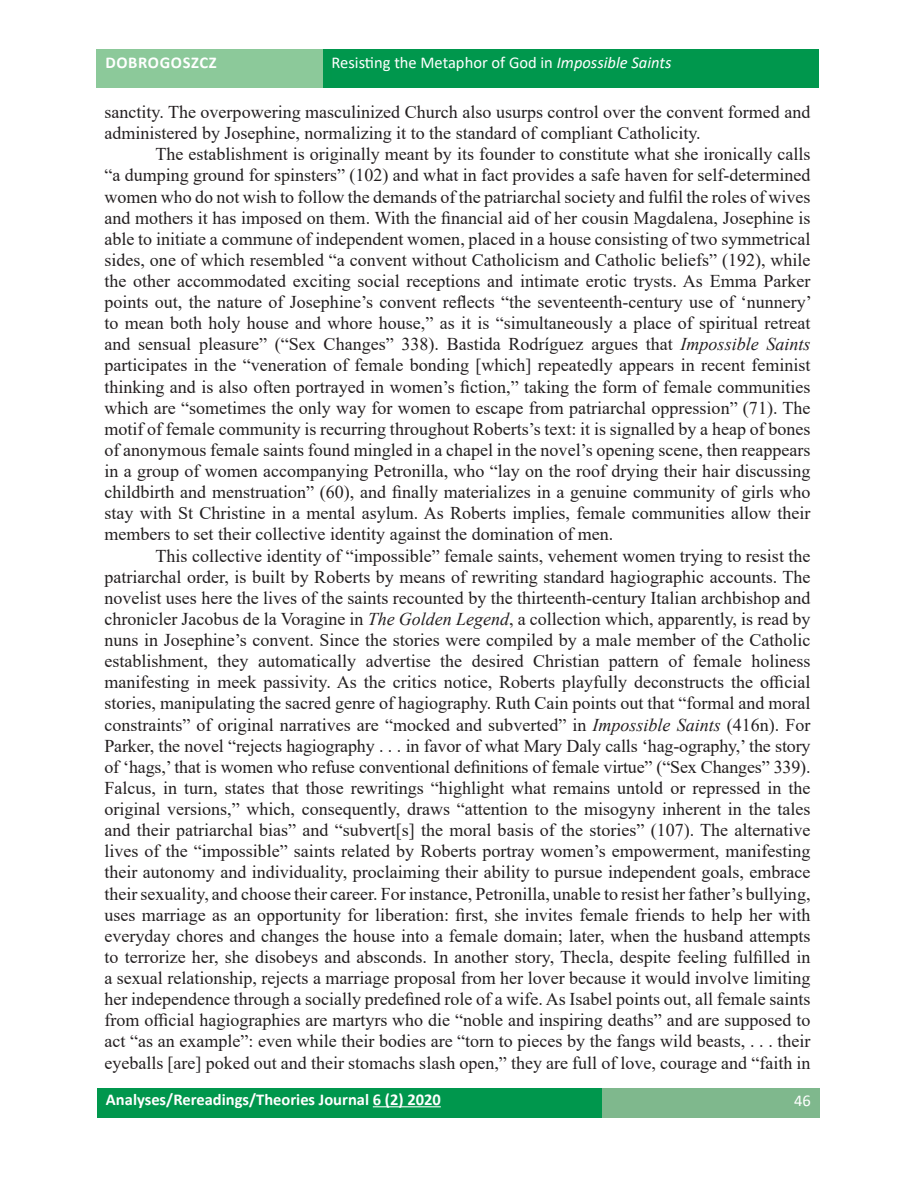
<style>
.page{position:relative;width:915px;height:1187px;background:#fff}
.page>*{position:absolute;margin:0;border:0;box-sizing:border-box;transform-origin:0 0}
.t1{font:18px/21.1px "Times New Roman";color:#231f20;text-align:justify}
.t2{font:16.5px "Calibri";color:#fff}
.t3{font:700 16.5px "Calibri";color:#fff}
.t4{font:700 16.5px "Calibri";letter-spacing:.04em;color:#fff}
.s1{font-style:italic}
</style>
<div class="page">
<div style="left:97px;top:49px;width:226px;height:38px;background:#8cc99a"></div>
<div style="left:323px;top:49px;width:495px;height:38px;background:#00974d"></div>
<div style="left:602px;top:1088px;width:217px;height:30px;background:#7fb88d"></div>
<div style="left:97px;top:1088px;width:505px;height:30px;background:#00974d"></div>
<hr style="left:373px;top:1106px;width:67px;height:1px;background:#fff">
<p class="t4" style="left:105px;top:51px;width:113px">DOBROGOSZCZ</p>
<p class="t2" style="left:331px;top:51px;width:341px">Resisting the Metaphor of God in <span class="s1">Impossible Saints</span></p>
<p class="t1" style="left:104px;top:101px;width:707px">sanctity. The overpowering masculinized Church also usurps control over the convent formed and administered by Josephine, normalizing it to the standard of compliant Catholicity.</p>
<p class="t1" style="left:104px;top:143px;width:708px;text-indent:51px">The establishment is originally meant by its founder to constitute what she ironically calls “a dumping ground for spinsters” (102) and what in fact provides a safe haven for self-determined women who do not wish to follow the demands of the patriarchal society and fulfil the roles of wives and mothers it has imposed on them. With the financial aid of her cousin Magdalena, Josephine is able to initiate a commune of independent women, placed in a house consisting of two symmetrical sides, one of which resembled “a convent without Catholicism and Catholic beliefs” (192), while the other accommodated exciting social receptions and intimate erotic trysts. As Emma Parker points out, the nature of Josephine’s convent reflects “the seventeenth-century use of ‘nunnery’ to mean both holy house and whore house,” as it is “simultaneously a place of spiritual retreat and sensual pleasure” (“Sex Changes” 338). Bastida Rodríguez argues that <span class="s1">Impossible Saints </span>participates in the “veneration of female bonding [which] repeatedly appears in recent feminist thinking and is also often portrayed in women’s fiction,” taking the form of female communities which are “sometimes the only way for women to escape from patriarchal oppression” (71). The motif of female community is recurring throughout Roberts’s text: it is signalled by a heap of bones of anonymous female saints found mingled in a chapel in the novel’s opening scene, then reappears in a group of women accompanying Petronilla, who “lay on the roof drying their hair discussing childbirth and menstruation” (60), and finally materializes in a genuine community of girls who stay with St Christine in a mental asylum. As Roberts implies, female communities allow their members to set their collective identity against the domination of men.</p>
<p class="t1" style="left:104px;top:544px;width:707px;text-indent:51px">This collective identity of “impossible” female saints, vehement women trying to resist the patriarchal order, is built by Roberts by means of rewriting standard hagiographic accounts. The novelist uses here the lives of the saints recounted by the thirteenth-century Italian archbishop and chronicler Jacobus de la Voragine in <span class="s1">The Golden Legend</span>, a collection which, apparently, is read by nuns in Josephine’s convent. Since the stories were compiled by a male member of the Catholic establishment, they automatically advertise the desired Christian pattern of female holiness manifesting in meek passivity. As the critics notice, Roberts playfully deconstructs the official stories, manipulating the sacred genre of hagiography. Ruth Cain points out that “formal and moral constraints” of original narratives are “mocked and subverted” in <span class="s1">Impossible Saints</span> (416n). For Parker, the novel “rejects hagiography . . . in favor of what Mary Daly calls ‘hag-ography,’ the story of ‘hags,’ that is women who refuse conventional definitions of female virtue” (“Sex Changes” 339).<br>Falcus, in turn, states that those rewritings “highlight what remains untold or repressed in the original versions,” which, consequently, draws “attention to the misogyny inherent in the tales and their patriarchal bias” and “subvert[s] the moral basis of the stories” (107). The alternative lives of the “impossible” saints related by Roberts portray women’s empowerment, manifesting their autonomy and individuality, proclaiming their ability to pursue independent goals, embrace their sexuality, and choose their career. For instance, Petronilla, unable to resist her father’s bullying, uses marriage as an opportunity for liberation: first, she invites female friends to help her with everyday chores and changes the house into a female domain; later, when the husband attempts to terrorize her, she disobeys and absconds. In another story, Thecla, despite feeling fulfilled in a sexual relationship, rejects a marriage proposal from her lover because it would involve limiting her independence through a socially predefined role of a wife. As Isabel points out, all female saints from official hagiographies are martyrs who die “noble and inspiring deaths” and are supposed to act “as an example”: even while their bodies are “torn to pieces by the fangs wild beasts, . . . their eyeballs [are] poked out and their stomachs slash open,” they are full of love, courage and “faith in</p>
<p class="t3" style="left:106px;top:1087px;width:336px">Analyses/Rereadings/Theories Journal 6 (2) 2020</p>
<p class="t2" style="left:793px;top:1088px;width:18px">46</p>
</div>
